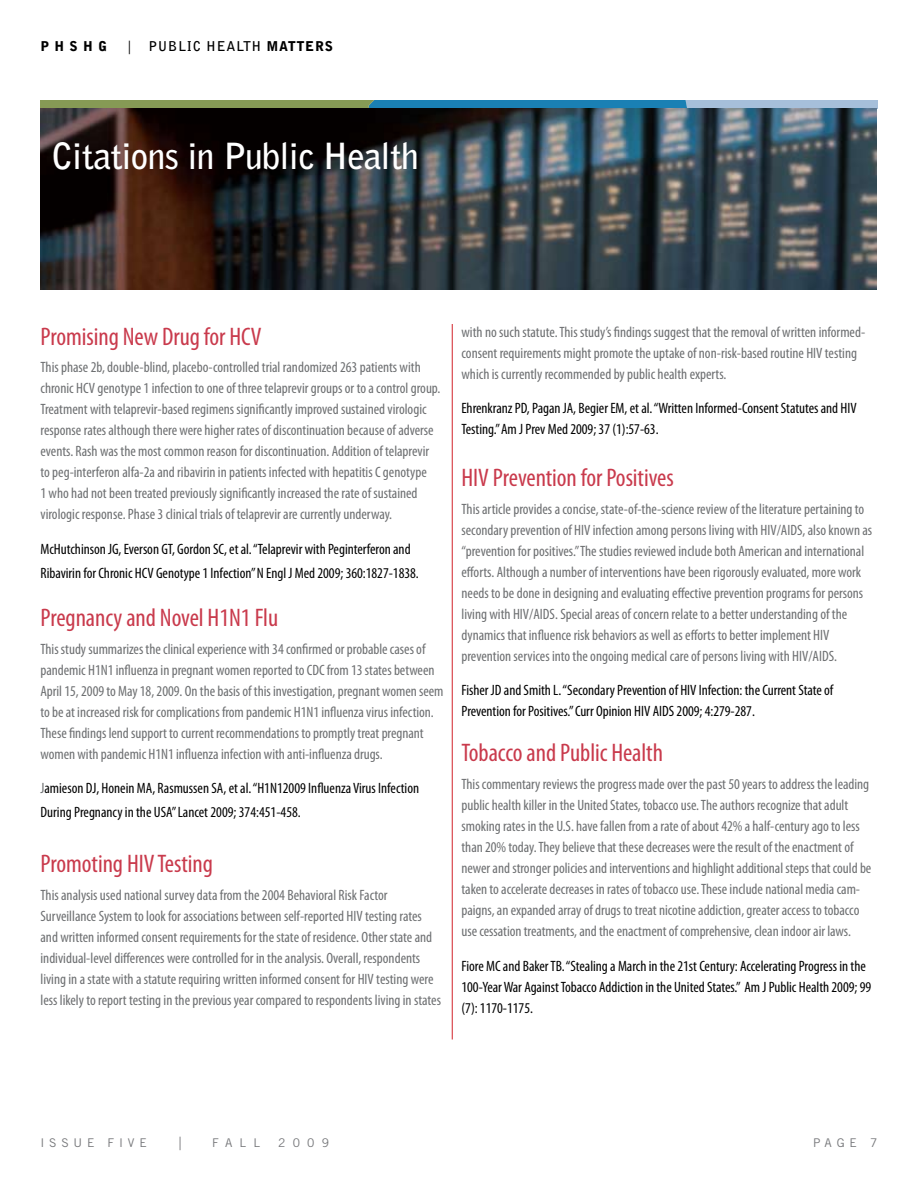
<style>
.page{position:relative;width:918px;height:1188px;background:#fff}
.page>*{position:absolute;margin:0;border:0;box-sizing:border-box;transform-origin:0 0}
.t1{font:700 36px "Bell Gothic BT";letter-spacing:-.02em;color:#fff}
.t2{font:condensed 25.5px "Myriad Pro";color:#c93a4c}
.t3{font:condensed 15px/21px "Myriad Pro";color:#6d6f71}
.t4{font:condensed 15px/21px "Myriad Pro";color:#000}
.t5{font:700 13.5px "Bell Gothic BT";letter-spacing:.06em;color:#000}
.t6{font:900 13.5px "Bell Gothic BT";letter-spacing:.4em;color:#000}
.t7{font:700 13.5px "Bell Gothic BT";color:#77787b}
.t8{font:12px "Trade Gothic";letter-spacing:.4em;color:#77787b}
.s1{font-weight:900}
.s2{color:#6d6f71}
</style>
<div class="page">
<svg style="left:40px;top:100px;width:838px;height:8px;background:#649897"></svg>
<img style="left:40px;top:108px;width:837px;height:181px">
<hr style="left:452px;top:324px;width:1px;height:716px;background:#d2232a">
<p class="t6" style="left:40px;top:38px;width:68px">PHSHG</p>
<p class="t5" style="left:126px;top:38px;width:208px">| PUBLIC HEALTH <span class="s1">MATTERS</span></p>
<p class="t1" style="left:51px;top:132px;width:369px">Citations in Public Health</p>
<p class="t2" style="left:40px;top:321px;width:223px">Promising New Drug for HCV</p>
<p class="t3" style="left:40px;top:357px;width:401px">This phase 2b, double-blind, placebo-controlled trial randomized 263 patients with chronic HCV genotype 1 infection to one of three telaprevir groups or to a control group.<br>Treatment with telaprevir-based regimens significantly improved sustained virologic response rates although there were higher rates of discontinuation because of adverse events. Rash was the most common reason for discontinuation. Addition of telaprevir to peg-interferon alfa-2a and ribavirin in patients infected with hepatitis C genotype<br>1 who had not been treated previously significantly increased the rate of sustained virologic response. Phase 3 clinical trials of telaprevir are currently underway.</p>
<p class="t4" style="left:40px;top:537px;width:380px;line-height:24px">McHutchinson JG, Everson GT, Gordon SC, et al. “Telaprevir with Peginterferon and<br>Ribavirin for Chronic HCV Genotype 1 Infection” N Engl J Med 2009; 360:1827-1838.</p>
<p class="t2" style="left:40px;top:602px;width:239px">Pregnancy and Novel H1N1 Flu</p>
<p class="t3" style="left:40px;top:638px;width:405px">This study summarizes the clinical experience with 34 confirmed or probable cases of pandemic H1N1 influenza in pregnant women reported to CDC from 13 states between April 15, 2009 to May 18, 2009. On the basis of this investigation, pregnant women seem to be at increased risk for complications from pandemic H1N1 influenza virus infection.<br>These findings lend support to current recommendations to promptly treat pregnant women with pandemic H1N1 influenza infection with anti-influenza drugs.</p>
<p class="t4" style="left:40px;top:776px;width:380px;line-height:24px"><span class="s2">J</span>amieson DJ, Honein MA, Rasmussen SA, et al. “H1N12009 Influenza Virus Infection<br>During Pregnancy in the USA” Lancet 2009; 374:451-458.</p>
<p class="t2" style="left:40px;top:848px;width:174px">Promoting HIV Testing</p>
<p class="t3" style="left:40px;top:884px;width:402px">This analysis used national survey data from the 2004 Behavioral Risk Factor Surveillance System to look for associations between self-reported HIV testing rates and written informed consent requirements for the state of residence. Other state and individual-level differences were controlled for in the analysis. Overall, respondents living in a state with a statute requiring written informed consent for HIV testing were less likely to report testing in the previous year compared to respondents living in states</p>
<p class="t3" style="left:462px;top:321px;width:405px">with no such statute. This study’s findings suggest that the removal of written informed&shy;consent requirements might promote the uptake of non-risk-based routine HIV testing which is currently recommended by public health experts.</p>
<p class="t4" style="left:462px;top:398px;width:397px">Ehrenkranz PD, Pagan JA, Begier EM, et al. “Written Informed-Consent Statutes and HIV<br>Testing.” Am J Prev Med 2009; 37 (1):57-63.</p>
<p class="t2" style="left:461px;top:462px;width:214px">HIV Prevention for Positives</p>
<p class="t3" style="left:461px;top:498px;width:412px">This article provides a concise, state-of-the-science review of the literature pertaining to secondary prevention of HIV infection among persons living with HIV/AIDS, also known as “prevention for positives.” The studies reviewed include both American and international efforts. Although a number of interventions have been rigorously evaluated, more work needs to be done in designing and evaluating effective prevention programs for persons living with HIV/AIDS. Special areas of concern relate to a better understanding of the dynamics that influence risk behaviors as well as efforts to better implement HIV prevention services into the ongoing medical care of persons living with HIV/AIDS.</p>
<p class="t4" style="left:461px;top:680px;width:373px">Fisher JD and Smith L. “Secondary Prevention of HIV Infection: the Current State of<br>Prevention for Positives.” Curr Opinion HIV AIDS 2009; 4:279-287.</p>
<p class="t2" style="left:461px;top:737px;width:203px">Tobacco and Public Health</p>
<p class="t3" style="left:461px;top:773px;width:411px">This commentary reviews the progress made over the past 50 years to address the leading public health killer in the United States, tobacco use. The authors recognize that adult smoking rates in the U.S. have fallen from a rate of about 42% a half-century ago to less than 20% today. They believe that these decreases were the result of the enactment of newer and stronger policies and interventions and highlight additional steps that could be taken to accelerate decreases in rates of tobacco use. These include national media cam&shy;paigns, an expanded array of drugs to treat nicotine addiction, greater access to tobacco use cessation treatments, and the enactment of comprehensive, clean indoor air laws.</p>
<p class="t4" style="left:461px;top:955px;width:411px">Fiore MC and Baker TB. “Stealing a March in the 21st Century: Accelerating Progress in the<br>100-Year War Against Tobacco Addiction in the United States.” Am J Public Health 2009; 99 (7): 1170-1175.</p>
<p class="t8" style="left:40px;top:1135px;width:108px">ISSUE FIVE</p>
<p class="t7" style="left:177px;top:1133px;width:8px">|</p>
<p class="t8" style="left:212px;top:1135px;width:50px">FALL</p>
<p class="t8" style="left:278px;top:1135px;width:52px">2009</p>
<p class="t8" style="left:813px;top:1135px;width:66px">PAGE 7</p>
</div>
